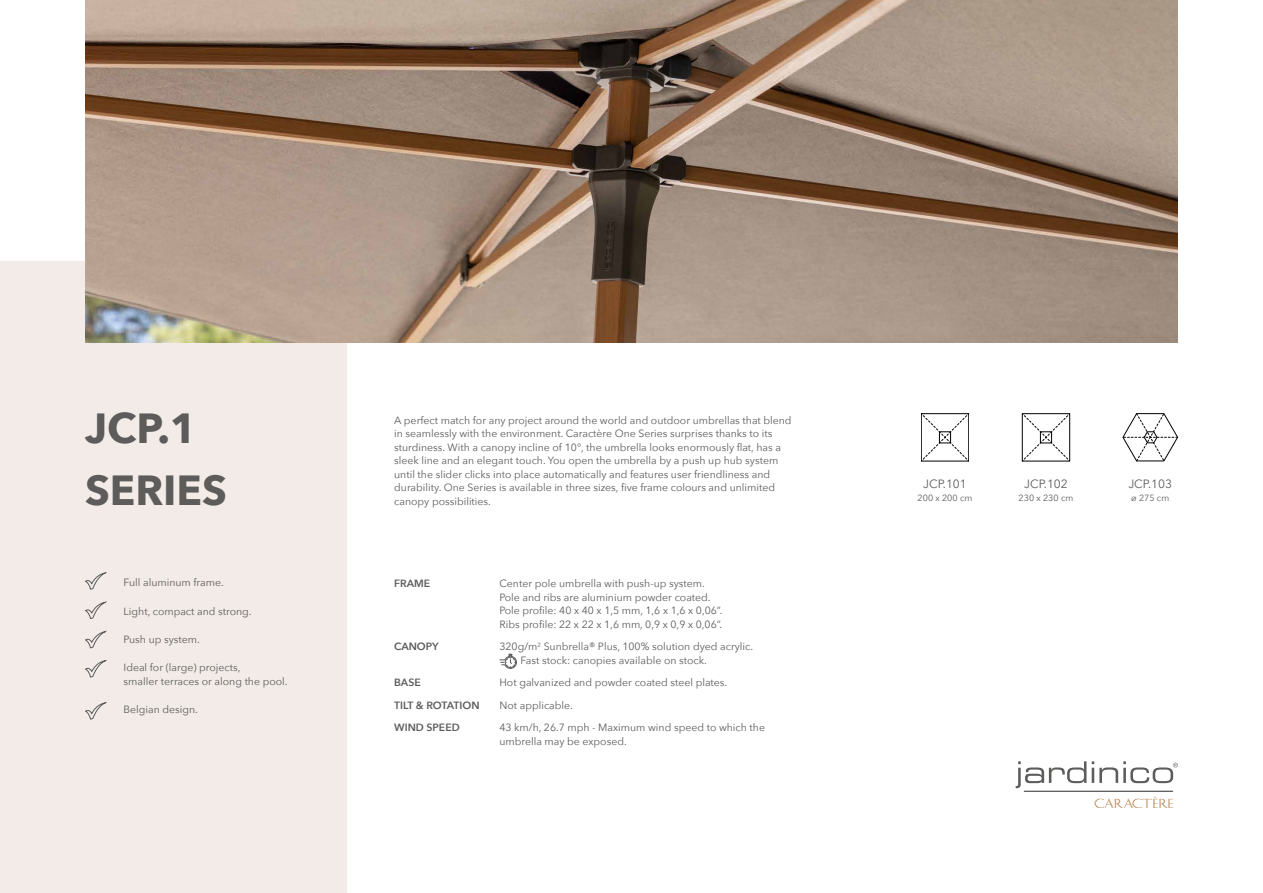
<style>
.page{position:relative;width:1263px;height:893px;background:#fff}
.page>*{position:absolute;margin:0;border:0;box-sizing:border-box;transform-origin:0 0}
.t1{font:700 42px/62.2px "Avenir Next";color:#5d5c5b}
.t2{font:12px "Avenir Next";color:#5d5c5b}
.t3{font:10.5px/13.5px "Avenir Next";color:#5d5c5b}
.t4{font:600 10.5px "Avenir Next";color:#5d5c5b}
.t5{font:9px "Avenir Next";color:#5d5c5b}
</style>
<div class="page">
<svg style="left:1094px;top:797px;width:79px;height:11px"></svg>
<hr style="left:1024px;top:791px;width:149px;height:1px;background:#5c5c5b">
<svg style="left:1016px;top:761px;width:70px;height:27px"></svg>
<svg style="left:1092px;top:761px;width:86px;height:22px"></svg>
<svg style="left:499px;top:654px;width:18px;height:15px"></svg>
<div style="left:0;top:261px;width:347px;height:632px;background:#f2ebe8"></div>
<img style="left:85px;top:0;width:1093px;height:342px">
<svg style="left:85px;top:572px;width:21px;height:18px"></svg>
<svg style="left:85px;top:602px;width:21px;height:17px"></svg>
<svg style="left:85px;top:631px;width:21px;height:18px"></svg>
<svg style="left:1022px;top:413px;width:48px;height:46px"></svg>
<div style="left:1022px;top:414px;width:48px;height:47px;border:1px solid #000"></div>
<div style="left:1040px;top:432px;width:12px;height:11px;border:1px solid #000"></div>
<svg style="left:921px;top:413px;width:48px;height:46px"></svg>
<div style="left:921px;top:414px;width:48px;height:47px;border:1px solid #000"></div>
<div style="left:939px;top:432px;width:12px;height:11px;border:1px solid #000"></div>
<svg style="left:1123px;top:413px;width:55px;height:48px"></svg>
<svg style="left:85px;top:660px;width:21px;height:18px"></svg>
<svg style="left:85px;top:702px;width:21px;height:18px"></svg>
<h1 class="t1" style="left:85px;top:396px;width:143px">JCP.1<br>SERIES</h1>
<p class="t3" style="left:124px;top:575px;width:102px">Full aluminum frame.</p>
<p class="t3" style="left:124px;top:604px;width:130px">Light, compact and strong.</p>
<p class="t3" style="left:124px;top:632px;width:78px">Push up system.</p>
<p class="t3" style="left:124px;top:660px;width:165px">Ideal for (large) projects,<br>smaller terraces or along the pool.</p>
<p class="t3" style="left:124px;top:702px;width:76px">Belgian design.</p>
<p class="t3" style="left:394px;top:413px;width:399px">A perfect match for any project around the world and outdoor umbrellas that blend in seamlessly with the environment. Caractère One Series surprises thanks to its sturdiness. With a canopy incline of 10°, the umbrella looks enormously flat, has a sleek line and an elegant touch. You open the umbrella by a push up hub system until the slider clicks into place automatically and features user friendliness and durability. One Series is available in three sizes, five frame colours and unlimited canopy possibilities.</p>
<p class="t4" style="left:394px;top:574px;width:38px">FRAME</p>
<p class="t3" style="left:499px;top:576px;width:224px">Center pole umbrella with push-up system.<br>Pole and ribs are aluminium powder coated.<br>Pole profile: 40 x 40 x 1,5 mm, 1,6 x 1,6 x 0,06”.<br>Ribs profile: 22 x 22 x 1,6 mm, 0,9 x 0,9 x 0,06”.</p>
<p class="t4" style="left:394px;top:637px;width:46px">CANOPY</p>
<p class="t3" style="left:520px;top:639px;width:234px;text-indent:-21px">320g/m<sup>2</sup> Sunbrella® Plus, 100% solution dyed acrylic.<br>Fast stock: canopies available on stock.</p>
<p class="t4" style="left:394px;top:673px;width:28px">BASE</p>
<p class="t3" style="left:499px;top:675px;width:229px">Hot galvanized and powder coated steel plates.</p>
<p class="t4" style="left:394px;top:696px;width:87px">TILT &amp; ROTATION</p>
<p class="t3" style="left:499px;top:698px;width:75px">Not applicable.</p>
<p class="t4" style="left:394px;top:718px;width:67px">WIND SPEED</p>
<p class="t3" style="left:499px;top:720px;width:267px">43 km/h, 26.7 mph - Maximum wind speed to which the umbrella may be exposed.</p>
<p class="t2" style="left:923px;top:474px;width:45px">JCP.101</p>
<p class="t5" style="left:917px;top:491px;width:56px">200 x 200 cm</p>
<p class="t2" style="left:1024px;top:474px;width:45px">JCP.102</p>
<p class="t5" style="left:1018px;top:491px;width:56px">230 x 230 cm</p>
<p class="t2" style="left:1128px;top:473px;width:45px">JCP.103</p>
<p class="t5" style="left:1131px;top:491px;width:40px">ø 275 cm</p>
</div>
